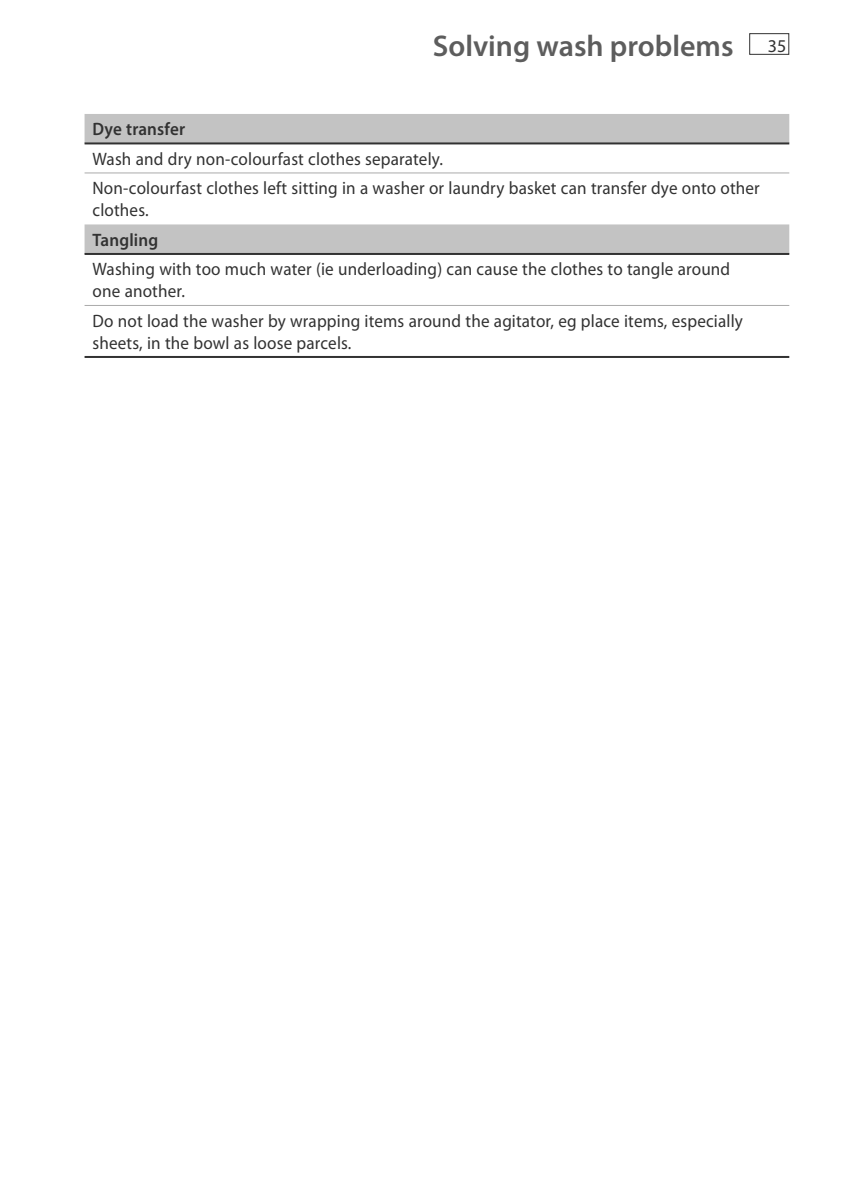
<style>
.page{position:relative;width:843px;height:1192px;background:#fff}
.page>*{position:absolute;margin:0;border:0;box-sizing:border-box;transform-origin:0 0}
.t1{font:600 30px "Myriad Pro";color:#5d5d5d}
.t2{font:18px/22px "Myriad Pro";letter-spacing:.01em;color:#323232;scale:.95 1}
.t3{font:600 18px "Myriad Pro";letter-spacing:.01em;color:#323232;scale:.95 1}
.s1{font-weight:400;font-size:18px;color:#323232}
</style>
<div class="page">
<div style="left:749px;top:33px;width:40px;height:22px;border:1px solid #323232"></div>
<svg style="left:85px;top:114px;width:704px;height:139px"></svg>
<hr style="left:85px;top:142px;width:704px;height:2px;background:#323232">
<hr style="left:85px;top:172px;width:704px;height:1px;background:#aaa">
<hr style="left:85px;top:253px;width:704px;height:2px;background:#323232">
<hr style="left:85px;top:305px;width:704px;height:1px;background:#aaa">
<hr style="left:85px;top:356px;width:704px;height:2px;background:#323232">
<h1 class="t1" style="left:433px;top:26px;width:355px">Solving wash problems <span class="s1">35</span></h1>
<p class="t3" style="left:93px;top:118px;width:99px">Dye transfer</p>
<p class="t2" style="left:93px;top:144px;width:704px;line-height:29.6px">Wash and dry non-colourfast clothes separately.<br>Non-colourfast clothes left sitting in a washer or laundry basket can transfer dye onto other</p>
<p class="t2" style="left:93px;top:199px;width:61px">clothes.</p>
<p class="t3" style="left:93px;top:228px;width:71px">Tangling</p>
<p class="t2" style="left:93px;top:258px;width:673px">Washing with too much water (ie underloading) can cause the clothes to tangle around one another.</p>
<p class="t2" style="left:93px;top:310px;width:686px">Do not load the washer by wrapping items around the agitator, eg place items, especially sheets, in the bowl as loose parcels.</p>
</div>
